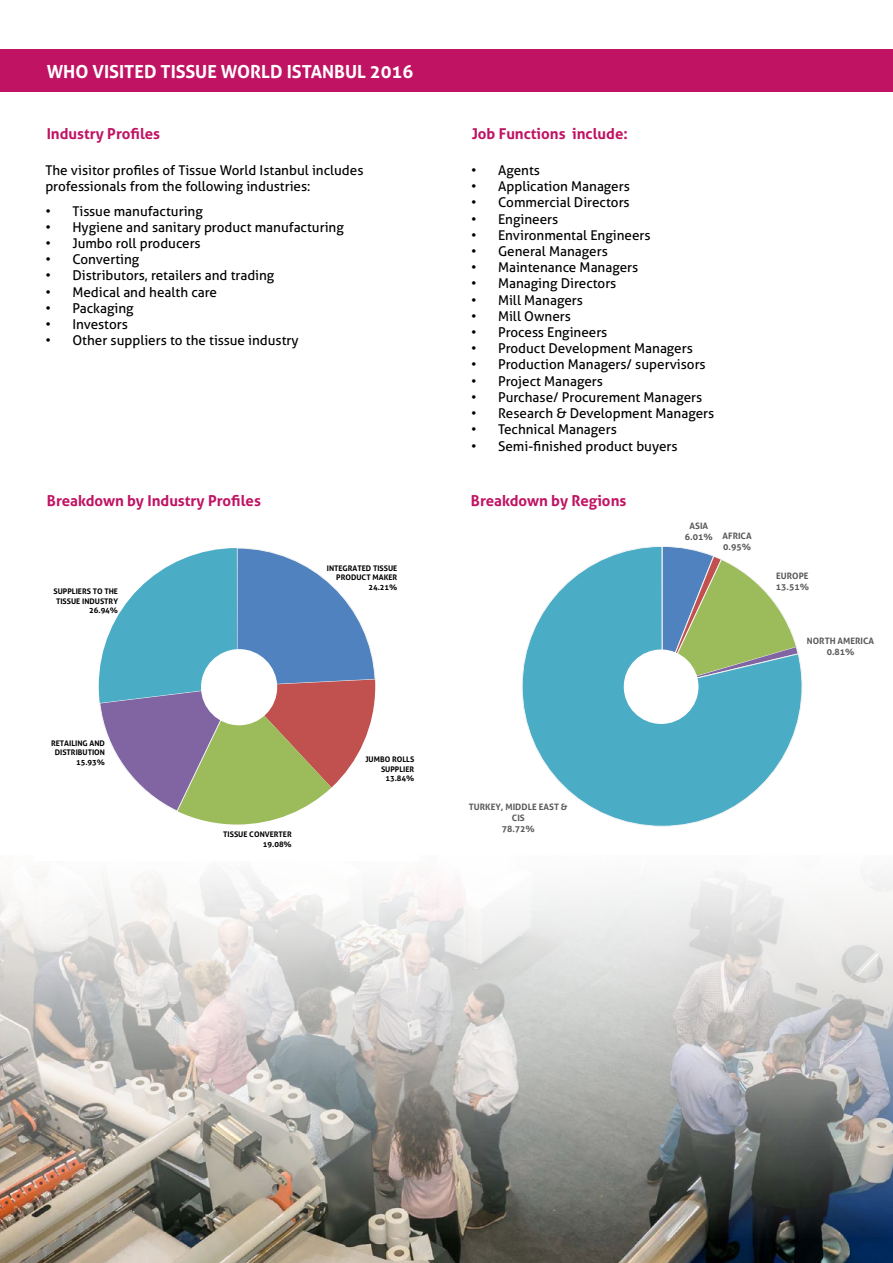
<style>
.page{position:relative;width:893px;height:1263px;background:#fff}
.page>*{position:absolute;margin:0;border:0;box-sizing:border-box;transform-origin:0 0}
.t1{font:700 18px "Aller";color:#fff}
.t2{font:700 15px "Aller";color:#c01363}
.t3{font:13.5px/16.2px "Aller";color:#000}
.t4{font:700 8.85px/10.8px "Aller";color:#5a5a5a}
.t5{font:700 7.65px/9.3px "Aller";color:#010101;text-align:right}
</style>
<div class="page">
<img style="left:0;top:1238px;width:893px;height:25px">
<div style="left:0;top:50px;width:893px;height:42px;background:#c01363"></div>
<svg style="left:0;top:872px;width:893px;height:366px;background:#b6b5b2"></svg>
<svg style="left:99px;top:548px;width:277px;height:276px"></svg>
<div style="left:201px;top:649px;width:76px;height:76px;background:#fff;border-radius:50%"></div>
<svg style="left:522px;top:546px;width:280px;height:281px"></svg>
<svg style="left:661px;top:546px;width:141px;height:141px"></svg>
<svg style="left:522px;top:796px;width:53px;height:31px"></svg>
<div style="left:624px;top:649px;width:74px;height:75px;background:#fff;border-radius:50%"></div>
<h1 class="t1" style="left:47px;top:60px;width:368px">WHO VISITED TISSUE WORLD ISTANBUL 2016</h1>
<p class="t2" style="left:47px;top:125px;width:115px">Industry Profiles</p>
<p class="t3" style="left:45px;top:162px;width:320px">The visitor profiles of Tissue World Istanbul includes professionals from the following industries:</p>
<p class="t3" style="left:45px;top:203px;width:159px">• Tissue manufacturing</p>
<p class="t3" style="left:45px;top:219px;width:300px">• Hygiene and sanitary product manufacturing</p>
<p class="t3" style="left:45px;top:235px;width:157px">• Jumbo roll producers</p>
<p class="t3" style="left:45px;top:251px;width:96px">• Converting</p>
<p class="t3" style="left:45px;top:267px;width:231px">• Distributors, retailers and trading</p>
<p class="t3" style="left:45px;top:284px;width:173px">• Medical and health care</p>
<p class="t3" style="left:45px;top:300px;width:90px">• Packaging</p>
<p class="t3" style="left:45px;top:316px;width:84px">• Investors</p>
<p class="t3" style="left:45px;top:332px;width:255px">• Other suppliers to the tissue industry</p>
<p class="t2" style="left:472px;top:125px;width:158px">Job Functions include:</p>
<p class="t3" style="left:471px;top:162px;width:70px">• Agents</p>
<p class="t3" style="left:471px;top:178px;width:160px">• Application Managers</p>
<p class="t3" style="left:471px;top:195px;width:160px">• Commercial Directors</p>
<p class="t3" style="left:471px;top:211px;width:89px">• Engineers</p>
<p class="t3" style="left:471px;top:227px;width:181px">• Environmental Engineers</p>
<p class="t3" style="left:471px;top:243px;width:138px">• General Managers</p>
<p class="t3" style="left:471px;top:259px;width:169px">• Maintenance Managers</p>
<p class="t3" style="left:471px;top:276px;width:147px">• Managing Directors</p>
<p class="t3" style="left:471px;top:292px;width:113px">• Mill Managers</p>
<p class="t3" style="left:471px;top:308px;width:101px">• Mill Owners</p>
<p class="t3" style="left:471px;top:324px;width:138px">• Process Engineers</p>
<p class="t3" style="left:471px;top:340px;width:223px">• Product Development Managers</p>
<p class="t3" style="left:471px;top:357px;width:236px">• Production Managers/ supervisors</p>
<p class="t3" style="left:471px;top:373px;width:133px">• Project Managers</p>
<p class="t3" style="left:471px;top:389px;width:233px">• Purchase/ Procurement Managers</p>
<p class="t3" style="left:471px;top:405px;width:245px">• Research &amp; Development Managers</p>
<p class="t3" style="left:471px;top:421px;width:147px">• Technical Managers</p>
<p class="t3" style="left:471px;top:438px;width:208px">• Semi-finished product buyers</p>
<p class="t2" style="left:47px;top:491px;width:216px">Breakdown by Industry Profiles</p>
<p class="t2" style="left:471px;top:491px;width:157px">Breakdown by Regions</p>
<p class="t5" style="left:53px;top:587px;width:66px">SUPPLIERS TO THE<br>TISSUE INDUSTRY<br>26.94%</p>
<p class="t5" style="left:327px;top:564px;width:72px">INTEGRATED TISSUE<br>PRODUCT MAKER<br>24.21%</p>
<p class="t4" style="left:685px;top:522px;width:68px;line-height:9.3px;text-indent:5px">ASIA<br>6.01% AFRICA</p>
<p class="t4" style="left:723px;top:541px;width:29px">0.95%</p>
<p class="t4" style="left:776px;top:571px;width:35px">EUROPE<br>13.51%</p>
<p class="t4" style="left:807px;top:635px;width:69px;text-align:center">NORTH AMERICA<br>0.81%</p>
<p class="t5" style="left:51px;top:739px;width:55px">RETAILING AND<br>DISTRIBUTION<br>15.93%</p>
<p class="t5" style="left:223px;top:830px;width:70px">TISSUE CONVERTER<br>19.08%</p>
<p class="t5" style="left:365px;top:755px;width:50px">JUMBO ROLLS<br>SUPPLIER<br>13.84%</p>
<p class="t4" style="left:469px;top:801px;width:100px;text-align:center">TURKEY, MIDDLE EAST &amp;<br>CIS<br>78.72%</p>
</div>
